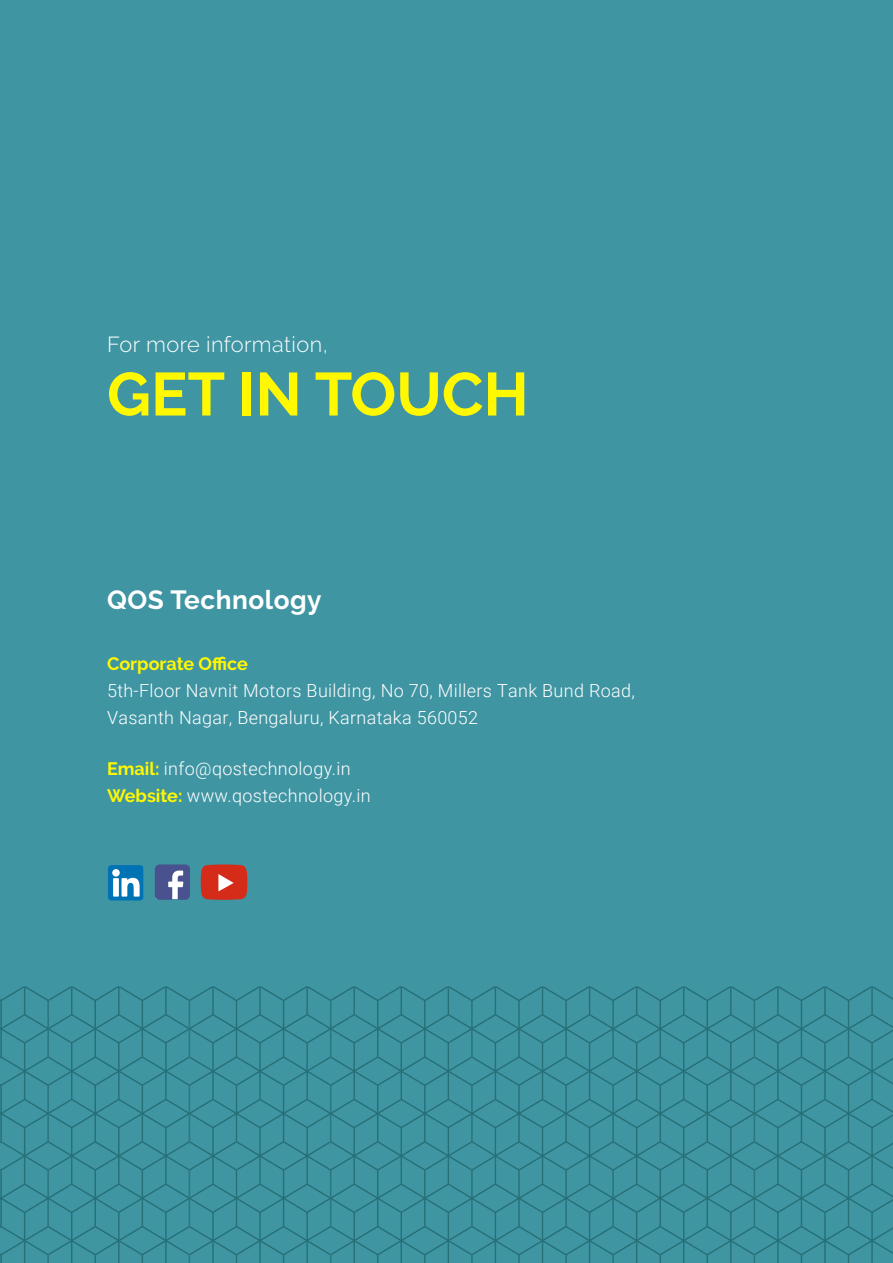
<style>
.page{position:relative;width:893px;height:1263px;background:#4095a3}
.page>*{position:absolute;margin:0;border:0;box-sizing:border-box;transform-origin:0 0}
.t1{font:700 60.75px "Raleway";color:#fff800}
.t2{font:700 26.25px "Raleway";letter-spacing:.02em;color:#fff}
.t3{font:300 21.75px "Raleway";letter-spacing:.02em;color:#fff}
.t4{font:300 18px/27.2px "Roboto";letter-spacing:.02em;color:#fff}
.t5{font:700 18px "Raleway";color:#fff800}
.s1{font-family:"Raleway";font-weight:700;color:#fff800}
</style>
<div class="page">
<svg style="left:0;top:986px;width:893px;height:277px"></svg>
<svg style="left:201px;top:864px;width:46px;height:36px;background:#ce4335"></svg>
<svg style="left:108px;top:865px;width:35px;height:35px"></svg>
<svg style="left:155px;top:864px;width:35px;height:36px"></svg>
<p class="t3" style="left:107px;top:332px;width:222px">For more information,</p>
<h1 class="t1" style="left:107px;top:359px;width:423px">GET IN TOUCH</h1>
<h2 class="t2" style="left:107px;top:585px;width:216px">QOS Technology</h2>
<p class="t5" style="left:107px;top:653px;width:142px">Corporate Office</p>
<p class="t4" style="left:107px;top:676px;width:529px;line-height:27.6px">5th-Floor Navnit Motors Building, No 70, Millers Tank Bund Road,<br>Vasanth Nagar, Bengaluru, Karnataka 560052</p>
<p class="t4" style="left:107px;top:754px;width:265px"><span class="s1">Email:</span> info@qostechnology.in<br><span class="s1">Website:</span> www.qostechnology.in</p>
</div>
